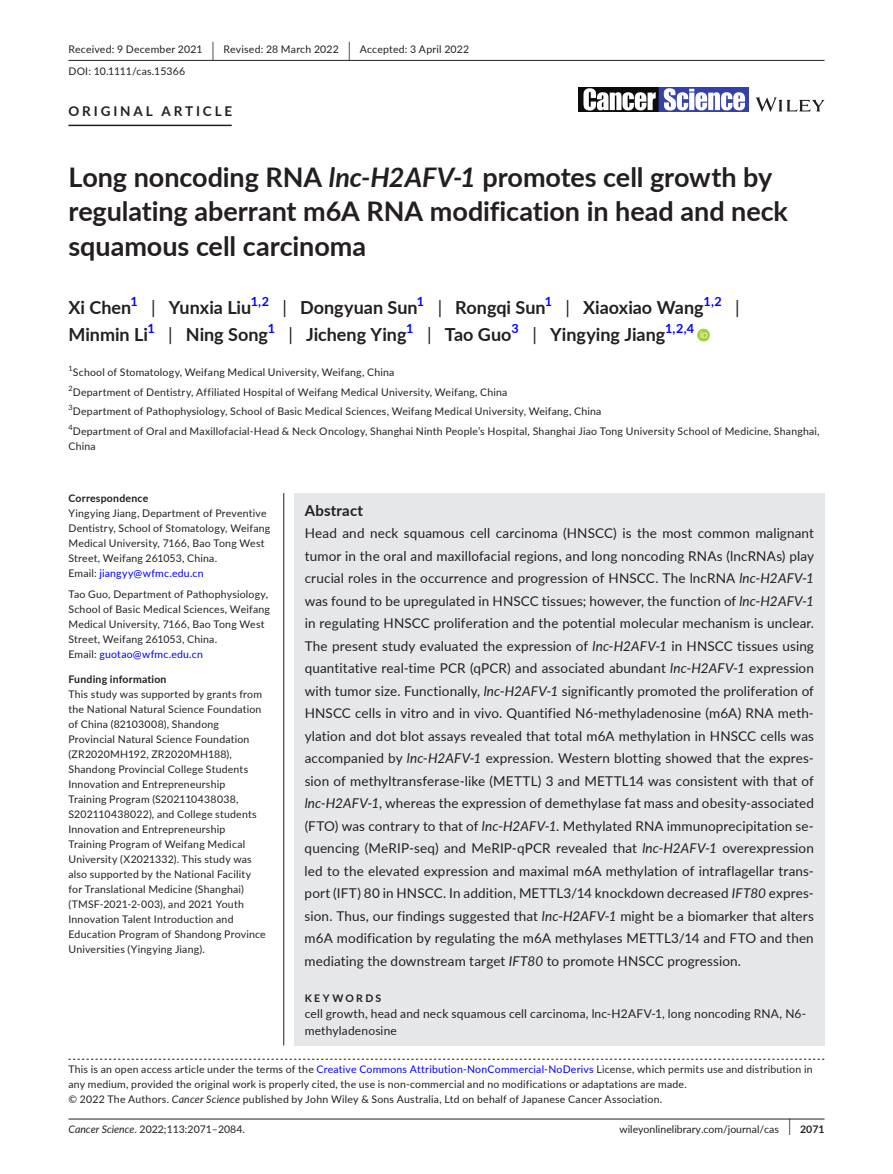
<style>
.page{position:relative;width:893px;height:1174px;background:#fff}
.page>*{position:absolute;margin:0;border:0;box-sizing:border-box;transform-origin:0 0}
.t1{font:700 27px/34.5px "Lato";color:#231f20}
.t2{font:700 18px "Lato";color:#231f20}
.t3{font:18px "Lato";color:#231f20}
.t4{font:700 15px "Lato";letter-spacing:.015em;color:#231f20}
.t5{font:13.5px/22.5px "Lato";letter-spacing:.01em;color:#231f20;text-align:justify}
.t6{font:700 13.5px "Lato";letter-spacing:.215em;color:#231f20}
.t7{font:700 12.6px "Lato";color:#00f}
.t8{font:12px/16.5px "Lato";letter-spacing:.015em;color:#231f20}
.t9{font:10.5px/15px "Lato";letter-spacing:.02em;color:#231f20}
.t10{font:10.5px "Lato";color:#231f20}
.t11{font:700 10.5px "Lato";letter-spacing:.02em;color:#231f20}
.t12{font:700 10.5px "Lato";letter-spacing:.22em;color:#231f20}
.t13{font:7.35px "Lato";color:#231f20}
.s1{font-size:19.65px}
.s2{font-style:italic}
.s3{font-weight:400}
.s4{color:#00f}
.s5{font-size:17.4px}
.s6{font-weight:700}
</style>
<div class="page">
<hr style="left:68px;top:1118px;width:756px;height:1px;background:#231f20">
<svg style="left:756px;top:97px;width:68px;height:15px"></svg>
<img style="left:578px;top:88px;width:170px;height:24px">
<hr style="left:68px;top:60px;width:756px;height:1px;background:#231f20">
<hr style="left:68px;top:125px;width:164px;height:1px;background:#231f20">
<svg style="left:697px;top:329px;width:13px;height:12px"></svg>
<svg style="left:701px;top:331px;width:6px;height:7px"></svg>
<svg style="left:68px;top:1058px;width:756px;height:1px"></svg>
<div style="left:294px;top:493px;width:530px;height:552px;background:#e6e7e9"></div>
<hr style="left:283px;top:493px;width:1px;height:552px;background:#231f20">
<p class="t9" style="left:68px;top:38px;width:402px;line-height:21.8px">Received: 9 December 2021 <span class="s1">|</span> Revised: 28 March 2022 <span class="s1">|</span> Accepted: 3 April 2022<br>DOI: 10.1111/cas.15366</p>
<p class="t6" style="left:68px;top:101px;width:165px">ORIGINAL ARTICLE</p>
<h1 class="t1" style="left:68px;top:159px;width:721px">Long noncoding RNA <span class="s2">lnc-H2AFV-1</span> promotes cell growth by regulating aberrant m6A RNA modification in head and neck squamous cell carcinoma</h1>
<h2 class="t2" style="left:68px;top:295px;width:64px">Xi Chen</h2>
<p class="t7" style="left:130px;top:292px;width:9px">1</p>
<h2 class="t2" style="left:151px;top:295px;width:102px"><span class="s3">|</span> Yunxia Liu</h2>
<p class="t7" style="left:251px;top:292px;width:20px">1,2</p>
<h2 class="t2" style="left:282px;top:295px;width:137px"><span class="s3">|</span> Dongyuan Sun</h2>
<p class="t7" style="left:417px;top:292px;width:9px">1</p>
<h2 class="t2" style="left:438px;top:295px;width:109px"><span class="s3">|</span> Rongqi Sun</h2>
<p class="t7" style="left:545px;top:292px;width:9px">1</p>
<h2 class="t2" style="left:566px;top:295px;width:140px"><span class="s3">|</span> Xiaoxiao Wang</h2>
<p class="t7" style="left:703px;top:292px;width:20px">1,2</p>
<h2 class="t3" style="left:735px;top:295px;width:6px">|</h2>
<h2 class="t2" style="left:68px;top:322px;width:81px">Minmin Li</h2>
<p class="t7" style="left:147px;top:319px;width:9px">1</p>
<h2 class="t2" style="left:168px;top:322px;width:101px"><span class="s3">|</span> Ning Song</h2>
<p class="t7" style="left:268px;top:319px;width:9px">1</p>
<h2 class="t2" style="left:288px;top:322px;width:119px"><span class="s3">|</span> Jicheng Ying</h2>
<p class="t7" style="left:406px;top:319px;width:9px">1</p>
<h2 class="t2" style="left:427px;top:322px;width:86px"><span class="s3">|</span> Tao Guo</h2>
<p class="t7" style="left:512px;top:319px;width:9px">3</p>
<h2 class="t2" style="left:532px;top:322px;width:134px"><span class="s3">|</span> Yingying Jiang</h2>
<p class="t7" style="left:665px;top:319px;width:31px">1,2,4</p>
<p class="t13" style="left:68px;top:363px;width:6px">1</p>
<p class="t9" style="left:73px;top:364px;width:323px">School of Stomatology, Weifang Medical University, Weifang, China</p>
<p class="t13" style="left:68px;top:383px;width:6px">2</p>
<p class="t9" style="left:68px;top:381px;width:753px;line-height:19.5px;text-indent:4px">Department of Dentistry, Affiliated Hospital of Weifang Medical University, Weifang, China<br><sup>3</sup>Department of Pathophysiology, School of Basic Medical Sciences, Weifang Medical University, Weifang, China<br><sup>4</sup>Department of Oral and Maxillofacial-Head &amp; Neck Oncology, Shanghai Ninth People’s Hospital, Shanghai Jiao Tong University School of Medicine, Shanghai,</p>
<p class="t9" style="left:68px;top:438px;width:29px">China</p>
<p class="t11" style="left:68px;top:490px;width:81px">Correspondence</p>
<p class="t9" style="left:68px;top:505px;width:203px">Yingying Jiang, Department of Preventive Dentistry, School of Stomatology, Weifang Medical University, 7166, Bao Tong West Street, Weifang 261053, China.<br>Email: <span class="s4">jiangyy@wfmc.edu.cn</span></p>
<p class="t9" style="left:68px;top:586px;width:203px">Tao Guo, Department of Pathophysiology, School of Basic Medical Sciences, Weifang Medical University, 7166, Bao Tong West Street, Weifang 261053, China.<br>Email: <span class="s4">guotao@wfmc.edu.cn</span></p>
<p class="t11" style="left:68px;top:671px;width:100px">Funding information</p>
<p class="t9" style="left:68px;top:686px;width:199px">This study was supported by grants from the National Natural Science Foundation of China (82103008), Shandong Provincial Natural Science Foundation (ZR2020MH192, ZR2020MH188), Shandong Provincial College Students Innovation and Entrepreneurship Training Program (S202110438038, S202110438022), and College students Innovation and Entrepreneurship Training Program of Weifang Medical University (X2021332). This study was also supported by the National Facility for Translational Medicine (Shanghai) (TMSF-2021-2-003), and 2021 Youth Innovation Talent Introduction and Education Program of Shandong Province Universities (Yingying Jiang).</p>
<h3 class="t4" style="left:305px;top:499px;width:60px">Abstract</h3>
<p class="t5" style="left:305px;top:521px;width:511px">Head and neck squamous cell carcinoma (HNSCC) is the most common malignant tumor in the oral and maxillofacial regions, and long noncoding RNAs (lncRNAs) play crucial roles in the occurrence and progression of HNSCC. The lncRNA <span class="s2">lnc</span>-<span class="s2">H2AFV</span>-<span class="s2">1 </span>was found to be upregulated in HNSCC tissues; however, the function of <span class="s2">lnc</span>-<span class="s2">H2AFV</span>-<span class="s2">1 </span>in regulating HNSCC proliferation and the potential molecular mechanism is unclear.<br>The present study evaluated the expression of <span class="s2">lnc</span>-<span class="s2">H2AFV</span>-<span class="s2">1</span> in HNSCC tissues using quantitative real-time PCR (qPCR) and associated abundant <span class="s2">lnc</span>-<span class="s2">H2AFV</span>-<span class="s2">1</span> expression with tumor size. Functionally, <span class="s2">lnc</span>-<span class="s2">H2AFV</span>-<span class="s2">1</span> significantly promoted the proliferation of HNSCC cells in vitro and in vivo. Quantified N6-methyladenosine (m6A) RNA meth&shy;ylation and dot blot assays revealed that total m6A methylation in HNSCC cells was accompanied by <span class="s2">lnc</span>-<span class="s2">H2AFV</span>-<span class="s2">1</span> expression. Western blotting showed that the expres&shy;sion of methyltransferase-like (METTL) 3 and METTL14 was consistent with that of <span class="s2">lnc</span>-<span class="s2">H2AFV</span>-<span class="s2">1</span>, whereas the expression of demethylase fat mass and obesity-associated (FTO) was contrary to that of <span class="s2">lnc</span>-<span class="s2">H2AFV</span>-<span class="s2">1</span>. Methylated RNA immunoprecipitation se&shy;quencing (MeRIP-seq) and MeRIP-qPCR revealed that <span class="s2">lnc</span>-<span class="s2">H2AFV</span>-<span class="s2">1</span> overexpression led to the elevated expression and maximal m6A methylation of intraflagellar trans&shy;port (IFT) 80 in HNSCC. In addition, METTL3/14 knockdown decreased <span class="s2">IFT80</span> expres&shy;sion. Thus, our findings suggested that <span class="s2">lnc</span>-<span class="s2">H2AFV</span>-<span class="s2">1</span> might be a biomarker that alters m6A modification by regulating the m6A methylases METTL3/14 and FTO and then mediating the downstream target <span class="s2">IFT80</span> to promote HNSCC progression.</p>
<p class="t12" style="left:305px;top:990px;width:78px">KEYWORDS</p>
<p class="t8" style="left:305px;top:1005px;width:503px">cell growth, head and neck squamous cell carcinoma, lnc-H2AFV-1, long noncoding RNA, N6- methyladenosine</p>
<p class="t9" style="left:68px;top:1061px;width:746px">This is an open access article under the terms of the <span class="s4">Creative Commons Attribution-NonCommercial-NoDerivs</span> License, which permits use and distribution in any medium, provided the original work is properly cited, the use is non-commercial and no modifications or adaptations are made.<br>© 2022 The Authors. <span class="s2">Cancer Science</span> published by John Wiley &amp; Sons Australia, Ltd on behalf of Japanese Cancer Association.</p>
<p class="t10" style="left:68px;top:1121px;width:178px"><span class="s2">Cancer Science.</span> 2022;113:2071–2084.</p>
<p class="t10" style="left:619px;top:1121px;width:207px">wileyonlinelibrary.com/journal/cas <span class="s5">|</span> <span class="s6">2071</span></p>
</div>
